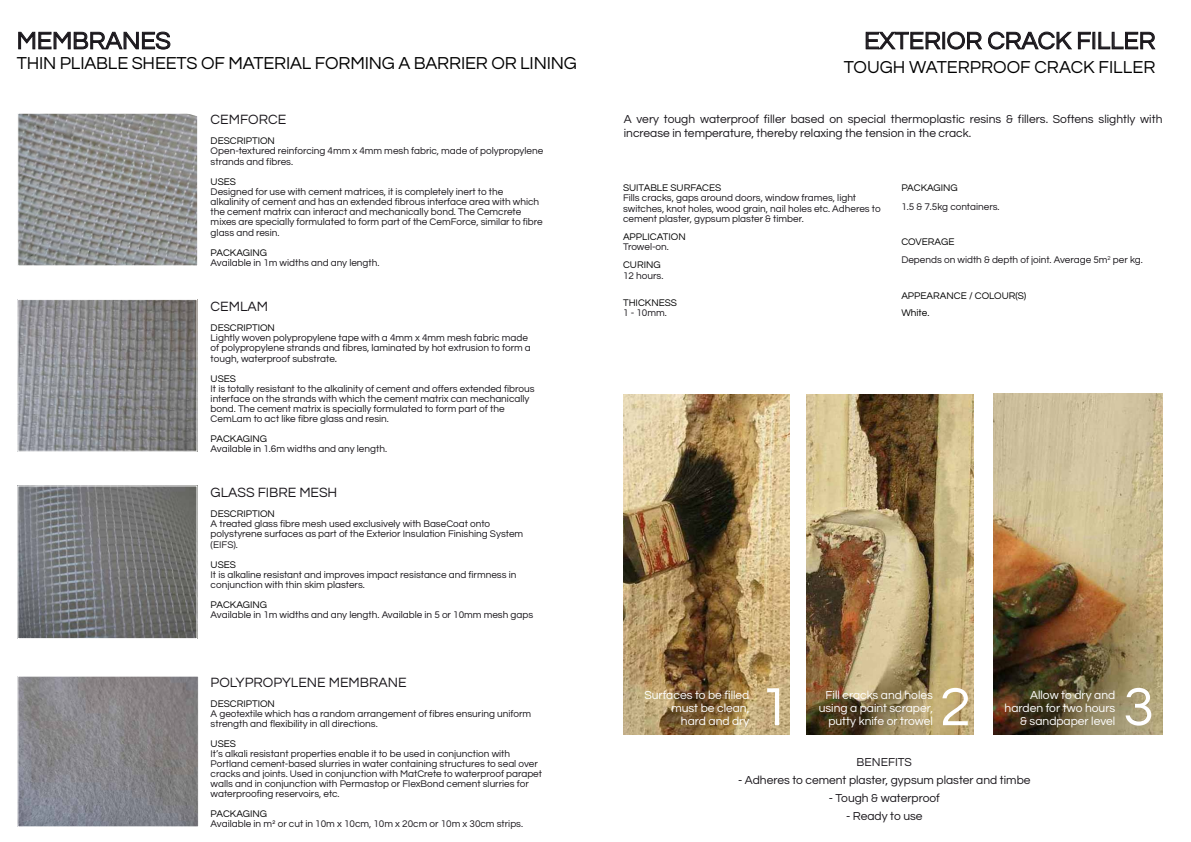
<style>
.page{position:relative;width:1191px;height:842px;background:#fff}
.page>*{position:absolute;margin:0;border:0;box-sizing:border-box;transform-origin:0 0}
.t1{font:55.8px "Questrial";color:#fff}
.t2{font:25px "Questrial";color:#1a171c}
.t3{font:18px "Questrial";color:#000}
.t4{font:14px "Questrial";color:#1a171c}
.t5{font:12px/14px "Questrial";color:#1a171c}
.t6{font:12px/13px "Questrial";color:#fff;text-align:right}
.t7{font:10px/10px "Questrial";color:#1a171c}
.t8{font:10px/17.5px "Questrial";color:#000}
.s1{font-size:11px}
.s2{color:#000}
</style>
<div class="page">
<svg style="left:18px;top:31px;width:153px;height:19px"></svg>
<img style="left:19px;top:301px;width:176px;height:149px">
<div style="left:17px;top:299px;width:180px;height:153px;border:1px solid #fff"></div>
<img style="left:19px;top:678px;width:178px;height:147px">
<div style="left:17px;top:676px;width:182px;height:151px;border:1px solid #fff"></div>
<img style="left:19px;top:487px;width:176px;height:150px">
<div style="left:17px;top:485px;width:180px;height:154px;border:1px solid #fff"></div>
<img style="left:19px;top:115px;width:177px;height:149px">
<div style="left:17px;top:113px;width:181px;height:153px;border:1px solid #fff"></div>
<svg style="left:865px;top:31px;width:226px;height:19px"></svg>
<svg style="left:1098px;top:31px;width:58px;height:19px"></svg>
<img style="left:993px;top:394px;width:169px;height:341px">
<img style="left:623px;top:395px;width:167px;height:340px">
<img style="left:806px;top:395px;width:167px;height:340px">
<h2 class="t2" style="left:17px;top:28px;width:154px">MEMBRANES</h2>
<h3 class="t3" style="left:17px;top:54px;width:20px">Thin</h3>
<h3 class="t3" style="left:60px;top:54px;width:11px">pliable</h3>
<h3 class="t3" style="left:132px;top:54px;width:23px">sheet</h3>
<h3 class="t3" style="left:186px;top:54px;width:53px">s of material</h3>
<h3 class="t3" style="left:315px;top:54px;width:23px">forming</h3>
<h3 class="t3" style="left:398px;top:54px;width:27px">a barrier</h3>
<h3 class="t3" style="left:491px;top:54px;width:39px">or lining</h3>
<h3 class="t4" style="left:211px;top:113px;width:77px">CEMFORCE</h3>
<p class="t8" style="left:211px;top:132px;width:66px">DESCRIPTION</p>
<p class="t7" style="left:211px;top:146px;width:334px;line-height:11px">Open-textured reinforcing 4mm x 4mm mesh fabric, made of polypropylene strands and fibres.</p>
<p class="t8" style="left:211px;top:173px;width:26px">USES</p>
<p class="t7" style="left:211px;top:187px;width:333px">Designed for use with cement matrices, it is completely inert to the alkalinity of cement and has an extended fibrous interface area with which the cement matrix can interact and mechanically bond. The Cemcrete mixes are specially formulated to form part of the CemForce, similar to fibre</p>
<p class="t7" style="left:211px;top:228px;width:70px">glass and resin.</p>
<p class="t8" style="left:211px;top:244px;width:58px">PACKAGING</p>
<p class="t7" style="left:211px;top:258px;width:170px">Available in 1m widths and any length.</p>
<h3 class="t4" style="left:211px;top:299px;width:59px">CEMLAM</h3>
<p class="t8" style="left:211px;top:319px;width:66px">DESCRIPTION</p>
<p class="t7" style="left:211px;top:333px;width:322px">Lightly woven polypropylene tape with a 4mm x 4mm mesh fabric made of polypropylene strands and fibres, laminated by hot extrusion to form a</p>
<p class="t7" style="left:211px;top:349px;width:128px;line-height:20px">tough, waterproof substrate<span class="s1">.<br></span><span class="s2">USES</span></p>
<p class="t7" style="left:211px;top:384px;width:325px">It is totally resistant to the alkalinity of cement and offers extended fibrous interface on the strands with which the cement matrix can mechanically bond. The cement matrix is specially formulated to form part of the CemLam to act like fibre glass and resin.</p>
<p class="t8" style="left:211px;top:430px;width:58px">PACKAGING</p>
<p class="t7" style="left:211px;top:444px;width:178px">Available in 1.6m widths and any length.</p>
<h3 class="t4" style="left:211px;top:485px;width:128px">GLASS FIBRE MESH</h3>
<p class="t8" style="left:211px;top:505px;width:66px">DESCRIPTION</p>
<p class="t7" style="left:211px;top:519px;width:314px">A treated glass fibre mesh used exclusively with BaseCoat onto polystyrene surfaces as part of the Exterior Insulation Finishing System</p>
<p class="t7" style="left:211px;top:540px;width:29px">(EIFS).</p>
<p class="t8" style="left:211px;top:556px;width:26px">USES</p>
<p class="t7" style="left:211px;top:570px;width:307px">It is alkaline resistant and improves impact resistance and firmness in conjunction with thin skim plasters.</p>
<p class="t8" style="left:211px;top:596px;width:58px">PACKAGING</p>
<p class="t7" style="left:211px;top:610px;width:324px">Available in 1m widths and any length. Available in 5 or 10mm mesh gaps</p>
<h3 class="t4" style="left:211px;top:676px;width:197px">POLYPROPYLENE MEMBRANE</h3>
<p class="t8" style="left:211px;top:695px;width:66px">DESCRIPTION</p>
<p class="t7" style="left:211px;top:709px;width:322px">A geotextile which has a random arrangement of fibres ensuring uniform strength and flexibility in all directions.</p>
<p class="t8" style="left:211px;top:735px;width:26px">USES</p>
<p class="t7" style="left:211px;top:749px;width:333px">It’s alkali resistant properties enable it to be used in conjunction with Portland cement-based slurries in water containing structures to seal over cracks and joints. Used in conjunction with MatCrete to waterproof parapet walls and in conjunction with Permastop or FlexBond cement slurries for waterproofing reservoirs, etc.</p>
<p class="t8" style="left:211px;top:805px;width:58px">PACKAGING</p>
<p class="t7" style="left:211px;top:819px;width:314px">Available in m² or cut in 10m x 10cm, 10m x 20cm or 10m x 30cm strips.</p>
<h2 class="t2" style="left:864px;top:28px;width:293px">EXTERIOR CRACK FILLER</h2>
<h3 class="t3" style="left:844px;top:58px;width:313px">TOUGH WATERPROOF CRACK FILLER</h3>
<p class="t5" style="left:624px;top:112px;width:540px">A very tough waterproof filler based on special thermoplastic resins &amp; fillers. Softens slightly with increase in temperature, thereby relaxing the tension in the crack.</p>
<p class="t8" style="left:623px;top:179px;width:7px">Suitable</p>
<p class="t8" style="left:670px;top:179px;width:33px">surface</p>
<p class="t8" style="left:715px;top:179px;width:8px">s</p>
<p class="t7" style="left:623px;top:193px;width:259px">Fills cracks, gaps around doors, window frames, light switches, knot holes, wood grain, nail holes etc. Adheres to cement plaster, gypsum plaster &amp; timber.</p>
<p class="t8" style="left:623px;top:228px;width:64px">APPLICATION</p>
<p class="t7" style="left:623px;top:242px;width:47px">Trowel-on.</p>
<p class="t8" style="left:623px;top:257px;width:39px">CURING</p>
<p class="t7" style="left:623px;top:270px;width:42px">12 hours.</p>
<p class="t8" style="left:623px;top:294px;width:49px">THICKNESS</p>
<p class="t7" style="left:623px;top:308px;width:45px">1 - 10mm.</p>
<p class="t8" style="left:901px;top:179px;width:58px">PACKAGING</p>
<p class="t7" style="left:901px;top:202px;width:100px">1.5 &amp; 7.5kg containers.</p>
<p class="t7" style="left:901px;top:233px;width:243px;line-height:18.5px"><span class="s2">COVERAGE<br></span>Depends on width &amp; depth of joint. Average 5m<sup>2</sup> per kg.</p>
<p class="t8" style="left:901px;top:287px;width:126px">APPEARANCE / COLOUR(S)<br>White.</p>
<p class="t6" style="left:644px;top:689px;width:106px">Surfaces to be filled must be clean, hard and dry</p>
<h1 class="t1" style="left:940px;top:679px;width:32px">2</h1>
<p class="t6" style="left:1004px;top:689px;width:112px">Allow to dry and harden for two hours &amp; sandpaper level</p>
<p class="t5" style="left:856px;top:755px;width:17px">Bene</p>
<p class="t5" style="left:888px;top:755px;width:25px">fits</p>
<p class="t5" style="left:738px;top:773px;width:294px">- Adheres to cement plaster, gypsum plaster and timbe</p>
<p class="t5" style="left:828px;top:791px;width:113px">- Tough &amp; waterproof</p>
<p class="t5" style="left:846px;top:809px;width:78px">- Ready to use</p>
<h1 class="t1" style="left:759px;top:679px;width:32px">1</h1>
<p class="t6" style="left:818px;top:689px;width:116px">Fill cracks and holes using a paint scraper, putty knife or trowel</p>
<h1 class="t1" style="left:1123px;top:679px;width:32px">3</h1>
</div>
